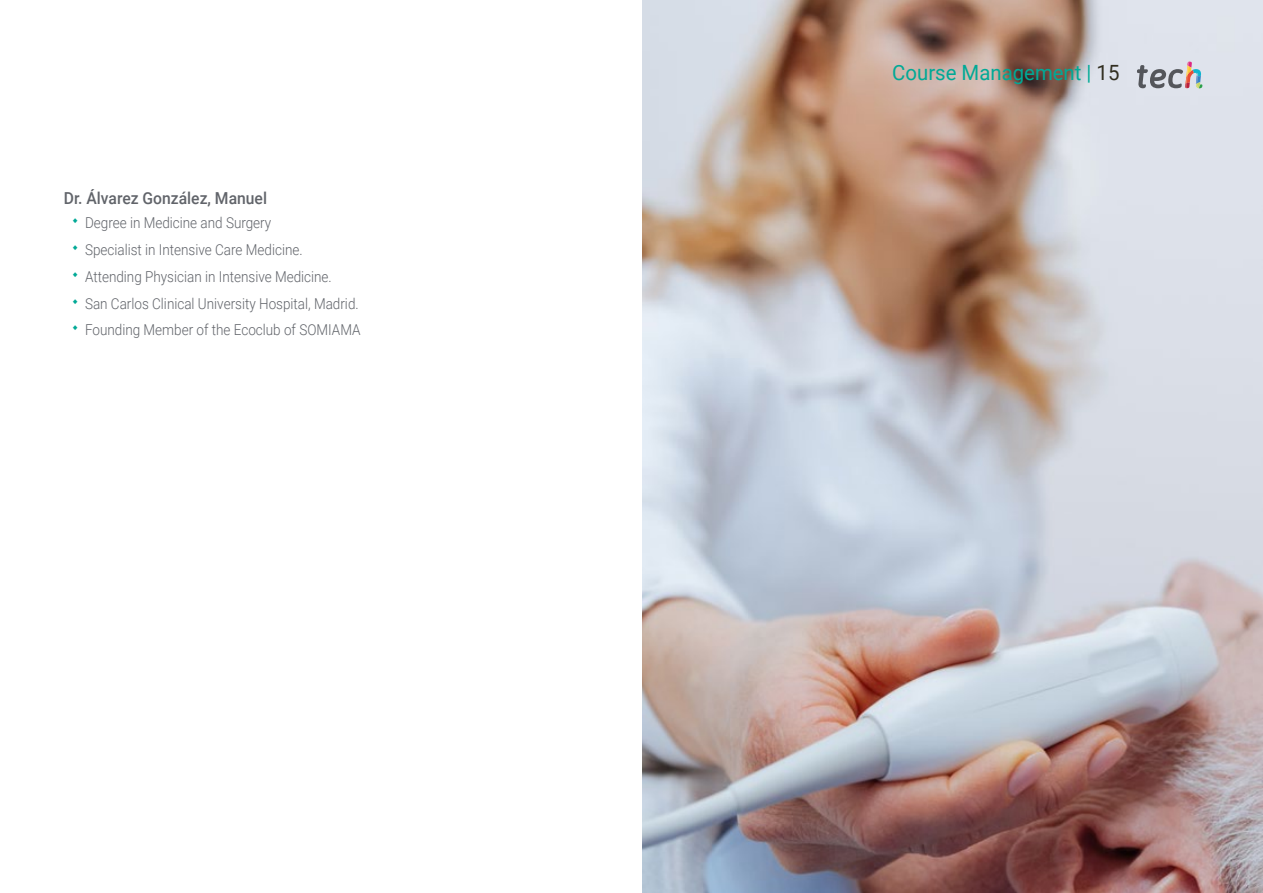
<style>
.page{position:relative;width:1263px;height:893px;background:#fff}
.page>*{position:absolute;margin:0;border:0;box-sizing:border-box;transform-origin:0 0}
.t1{font:21px "Roboto";color:#00a996}
.t2{font:500 16.5px "Roboto";color:#61646a;scale:.95 1}
.t3{font:300 15px/26.7px "Roboto";color:#61646a;scale:.9 1}
.s1{color:#00aa96}
.s2{color:#312e20}
</style>
<div class="page">
<img style="left:642px;top:0;width:621px;height:893px">
<svg style="left:1137px;top:62px;width:65px;height:27px;background:#b4b3b8"></svg>
<p class="t2" style="left:64px;top:186px;width:215px">Dr. Álvarez González, Manuel</p>
<p class="t3" style="left:85px;top:209px;width:308px">Degree in Medicine and Surgery<br>Specialist in Intensive Care Medicine.<br>Attending Physician in Intensive Medicine.<br>San Carlos Clinical University Hospital, Madrid.<br>Founding Member of the Ecoclub of SOMIAMA</p>
<h1 class="t1" style="left:892px;top:57px;width:229px">Course Management <span class="s1">|</span> <span class="s2">15</span></h1>
</div>
